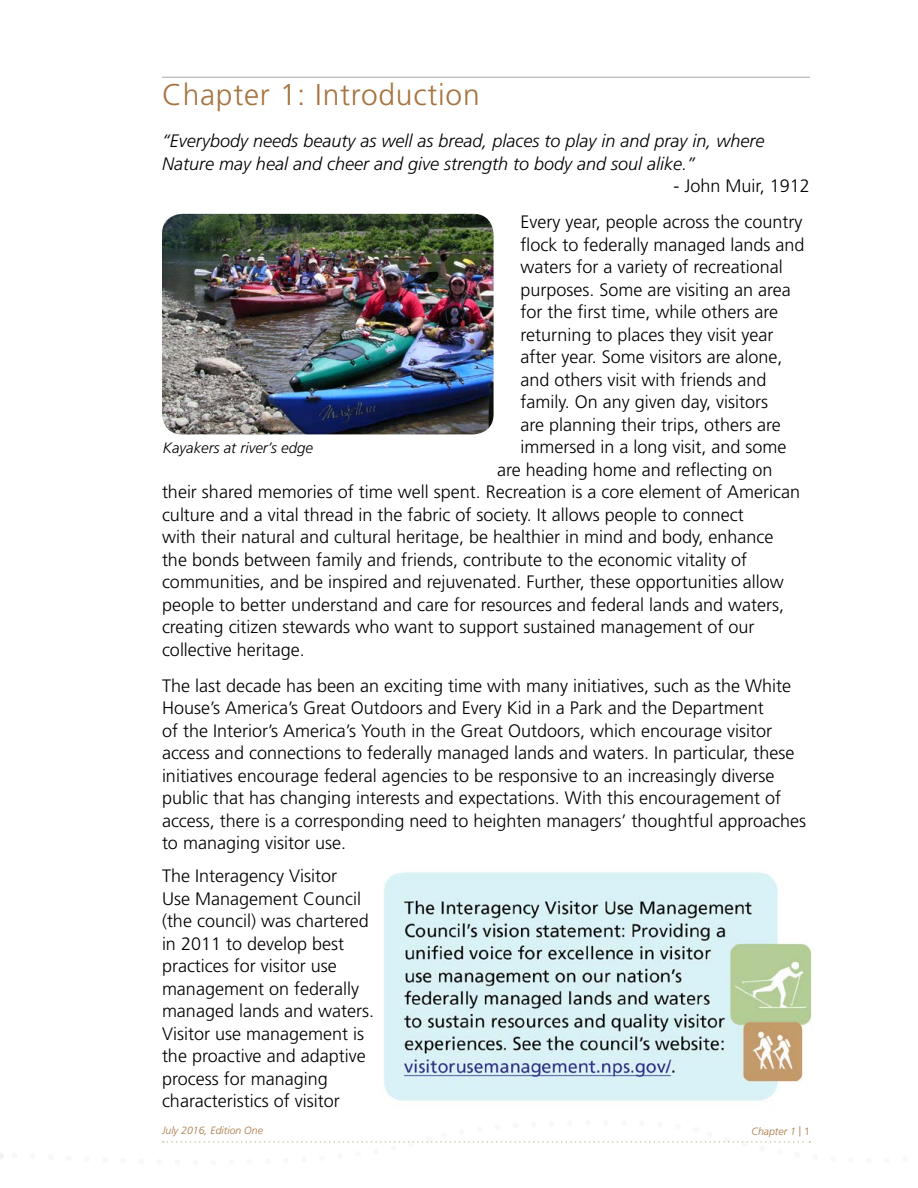
<style>
.page{position:relative;width:918px;height:1188px;background:#fff}
.page>*{position:absolute;margin:0;border:0;box-sizing:border-box;transform-origin:0 0}
.t1{font:300 30px "Frutiger LT Std";letter-spacing:.025em;color:#a67441}
.body{font:300 18px/22.5px "Frutiger LT Std";color:#000}
.t2{font:italic 300 18px/22.5px "Frutiger LT Std";color:#000}
.t3{font:italic 300 15px "Frutiger LT Std";color:#000}
.t4{font:italic 300 10.5px "Frutiger LT Std";color:#a67441}
.s1{color:#fff}
.s2{font-style:normal}
</style>
<div class="page">
<hr style="left:162px;top:77px;width:648px;height:1px;background:#a7a9ac">
<img style="left:162px;top:214px;width:332px;height:220px">
<img style="left:383px;top:872px;width:429px;height:229px">
<svg style="left:0;top:1141px;width:811px;height:18px"></svg>
<h2 class="t1" style="left:162px;top:77px;width:328px">Chapter 1: Introduction<span class="s1">.</span></h2>
<p class="t2" style="left:162px;top:130px;width:604px">“Everybody needs beauty as well as bread, places to play in and pray in, where<br>Nature may heal and cheer and give strength to body and soul alike.”</p>
<p class="body" style="left:674px;top:175px;width:138px">- John Muir, 1912</p>
<p class="body" style="left:521px;top:211px;width:284px">Every year, people across the country</p>
<p class="body" style="left:521px;top:234px;width:286px">flock to federally managed lands and</p>
<p class="body" style="left:521px;top:256px;width:264px">waters for a variety of recreational</p>
<p class="body" style="left:521px;top:279px;width:272px">purposes. Some are visiting an area</p>
<p class="body" style="left:521px;top:301px;width:259px">for the first time, while others are</p>
<p class="body" style="left:521px;top:324px;width:254px">returning to places they visit year</p>
<p class="body" style="left:521px;top:346px;width:264px">after year. Some visitors are alone,</p>
<p class="body" style="left:521px;top:369px;width:248px">and others visit with friends and</p>
<p class="body" style="left:521px;top:391px;width:249px">family. On any given day, visitors</p>
<p class="body" style="left:521px;top:414px;width:262px">are planning their trips, others are</p>
<p class="body" style="left:521px;top:436px;width:268px">immersed in a long visit, and some</p>
<p class="body" style="left:497px;top:459px;width:277px">are heading home and reflecting on</p>
<p class="body" style="left:162px;top:481px;width:640px">their shared memories of time well spent. Recreation is a core element of American</p>
<p class="body" style="left:162px;top:504px;width:583px">culture and a vital thread in the fabric of society. It allows people to connect</p>
<p class="body" style="left:162px;top:526px;width:613px">with their natural and cultural heritage, be healthier in mind and body, enhance</p>
<p class="body" style="left:162px;top:549px;width:587px">the bonds between family and friends, contribute to the economic vitality of</p>
<p class="body" style="left:162px;top:571px;width:623px">communities, and be inspired and rejuvenated. Further, these opportunities allow</p>
<p class="body" style="left:162px;top:594px;width:624px">people to better understand and care for resources and federal lands and waters,</p>
<p class="body" style="left:162px;top:616px;width:594px">creating citizen stewards who want to support sustained management of our</p>
<p class="body" style="left:162px;top:639px;width:144px">collective heritage.</p>
<p class="body" style="left:162px;top:675px;width:646px">The last decade has been an exciting time with many initiatives, such as the White House’s America’s Great Outdoors and Every Kid in a Park and the Department<br>of the Interior’s America’s Youth in the Great Outdoors, which encourage visitor access and connections to federally managed lands and waters. In particular, these initiatives encourage federal agencies to be responsive to an increasingly diverse public that has changing interests and expectations. With this encouragement of access, there is a corresponding need to heighten managers’ thoughtful approaches to managing visitor use.</p>
<p class="body" style="left:162px;top:865px;width:214px">The Interagency Visitor<br>Use Management Council (the council) was chartered in 2011 to develop best practices for visitor use management on federally managed lands and waters.<br>Visitor use management is the proactive and adaptive process for managing characteristics of visitor</p>
<p class="t4" style="left:162px;top:1125px;width:102px">July 2016, Edition One</p>
<p class="t4" style="left:752px;top:1125px;width:60px">Chapter 1 <span class="s2">| 1</span></p>
<p class="t3" style="left:163px;top:439px;width:151px">Kayakers at river’s edge</p>
</div>
